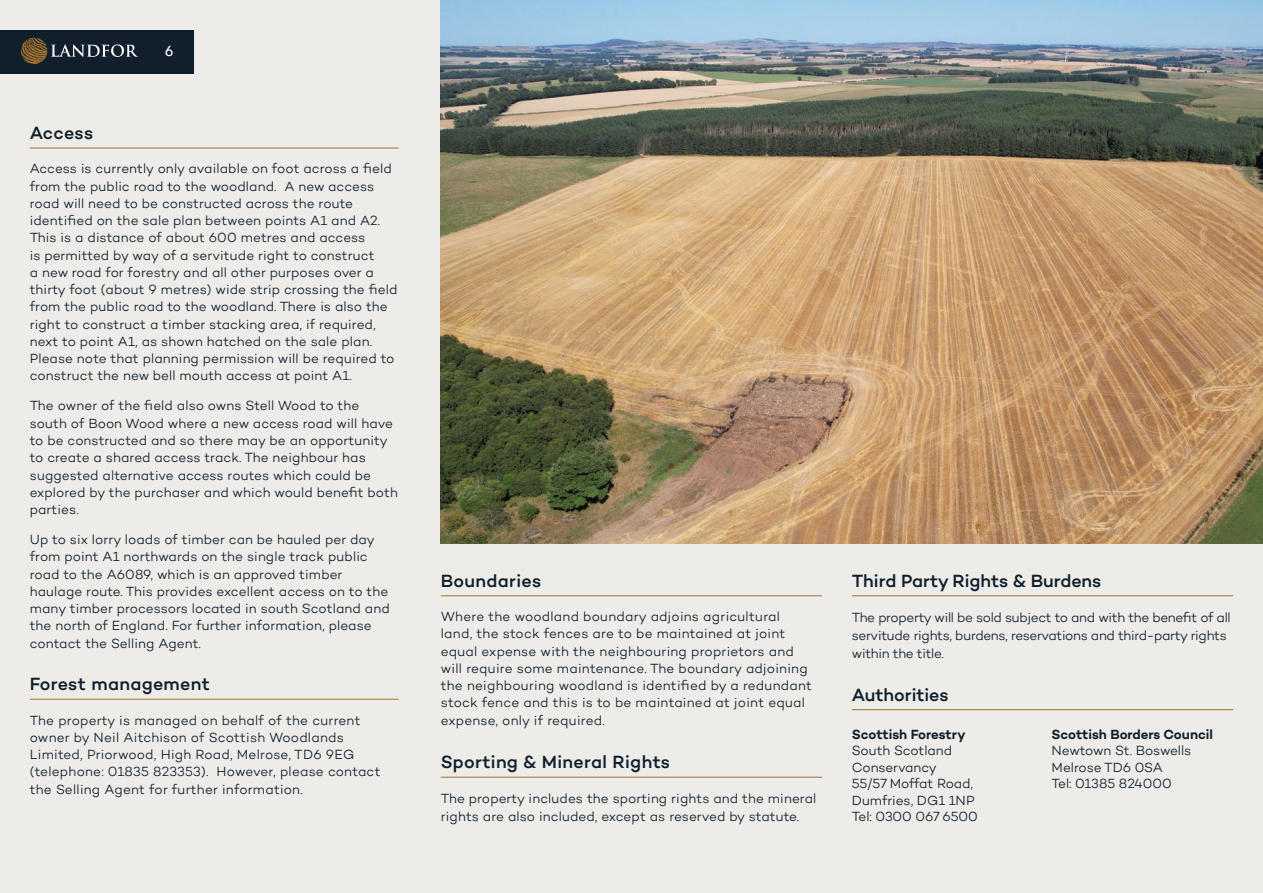
<style>
.page{position:relative;width:1263px;height:893px;background:#edece9}
.page>*{position:absolute;margin:0;border:0;box-sizing:border-box;transform-origin:0 0}
.t1{font:500 18px "Campton";letter-spacing:.01em;color:#101f2b}
.t2{font:500 14.55px "Avenir";color:#fff}
.t3{font:300 13.5px/17.2px "Campton";letter-spacing:.005em;color:#101f2b}
.t4{font:300 13.5px/18px "Campton";letter-spacing:-.02em;color:#101f2b}
.t5{font:600 13.5px "Campton";color:#101f2b}
</style>
<div class="page">
<img style="left:441px;top:0;width:822px;height:543px">
<div style="left:0;top:30px;width:193px;height:43px;background:#101f2b"></div>
<svg style="left:21px;top:38px;width:117px;height:26px"></svg>
<hr style="left:30px;top:148px;width:369px;height:1px;background:#a1712d">
<hr style="left:30px;top:699px;width:369px;height:1px;background:#a1712d">
<hr style="left:441px;top:595px;width:381px;height:1px;background:#a1712d">
<hr style="left:441px;top:777px;width:381px;height:1px;background:#a1712d">
<hr style="left:852px;top:595px;width:381px;height:1px;background:#a1712d">
<hr style="left:852px;top:709px;width:381px;height:1px;background:#a1712d">
<p class="t2" style="left:165px;top:39px;width:10px">6</p>
<h1 class="t1" style="left:30px;top:122px;width:65px">Access</h1>
<p class="t3" style="left:30px;top:160px;width:369px">Access is currently only available on foot across a field from the public road to the woodland. A new access road will need to be constructed across the route identified on the sale plan between points A1 and A2.<br>This is a distance of about 600 metres and access<br>is permitted by way of a servitude right to construct<br>a new road for forestry and all other purposes over a thirty foot (about 9 metres) wide strip crossing the field from the public road to the woodland. There is also the right to construct a timber stacking area, if required, next to point A1, as shown hatched on the sale plan.<br>Please note that planning permission will be required to construct the new bell mouth access at point A1.</p>
<p class="t3" style="left:30px;top:397px;width:370px">The owner of the field also owns Stell Wood to the south of Boon Wood where a new access road will have to be constructed and so there may be an opportunity to create a shared access track. The neighbour has suggested alternative access routes which could be explored by the purchaser and which would benefit both parties.</p>
<p class="t3" style="left:30px;top:531px;width:361px">Up to six lorry loads of timber can be hauled per day from point A1 northwards on the single track public road to the A6089, which is an approved timber haulage route. This provides excellent access on to the many timber processors located in south Scotland and the north of England. For further information, please contact the Selling Agent.</p>
<h1 class="t1" style="left:30px;top:673px;width:181px">Forest management</h1>
<p class="t3" style="left:30px;top:711px;width:352px">The property is managed on behalf of the current owner by Neil Aitchison of Scottish Woodlands Limited, Priorwood, High Road, Melrose, TD6 9EG (telephone: 01835 823353). However, please contact the Selling Agent for further information.</p>
<h1 class="t1" style="left:441px;top:569px;width:102px">Boundaries</h1>
<p class="t3" style="left:441px;top:608px;width:373px">Where the woodland boundary adjoins agricultural land, the stock fences are to be maintained at joint equal expense with the neighbouring proprietors and will require some maintenance. The boundary adjoining the neighbouring woodland is identified by a redundant stock fence and this is to be maintained at joint equal expense, only if required.</p>
<h1 class="t1" style="left:441px;top:751px;width:231px">Sporting &amp; Mineral Rights</h1>
<p class="t3" style="left:441px;top:789px;width:377px;line-height:18px">The property includes the sporting rights and the mineral rights are also included, except as reserved by statute.</p>
<h1 class="t1" style="left:852px;top:569px;width:251px">Third Party Rights &amp; Burdens</h1>
<p class="t4" style="left:852px;top:608px;width:380px">The property will be sold subject to and with the benefit of all servitude rights, burdens, reservations and third-party rights within the title.</p>
<h1 class="t1" style="left:852px;top:683px;width:98px">Authorities</h1>
<p class="t5" style="left:852px;top:725px;width:115px">Scottish Forestry</p>
<p class="t3" style="left:852px;top:742px;width:128px;line-height:16.5px">South Scotland<br>Conservancy<br>55/57 Moffat Road,<br>Dumfries, DG1 1NP<br>Tel: 0300 067 6500</p>
<p class="t5" style="left:1051px;top:725px;width:163px">Scottish Borders Council</p>
<p class="t3" style="left:1051px;top:742px;width:141px;line-height:16.5px">Newtown St. Boswells<br>Melrose TD6 0SA<br>Tel: 01385 824000</p>
</div>
